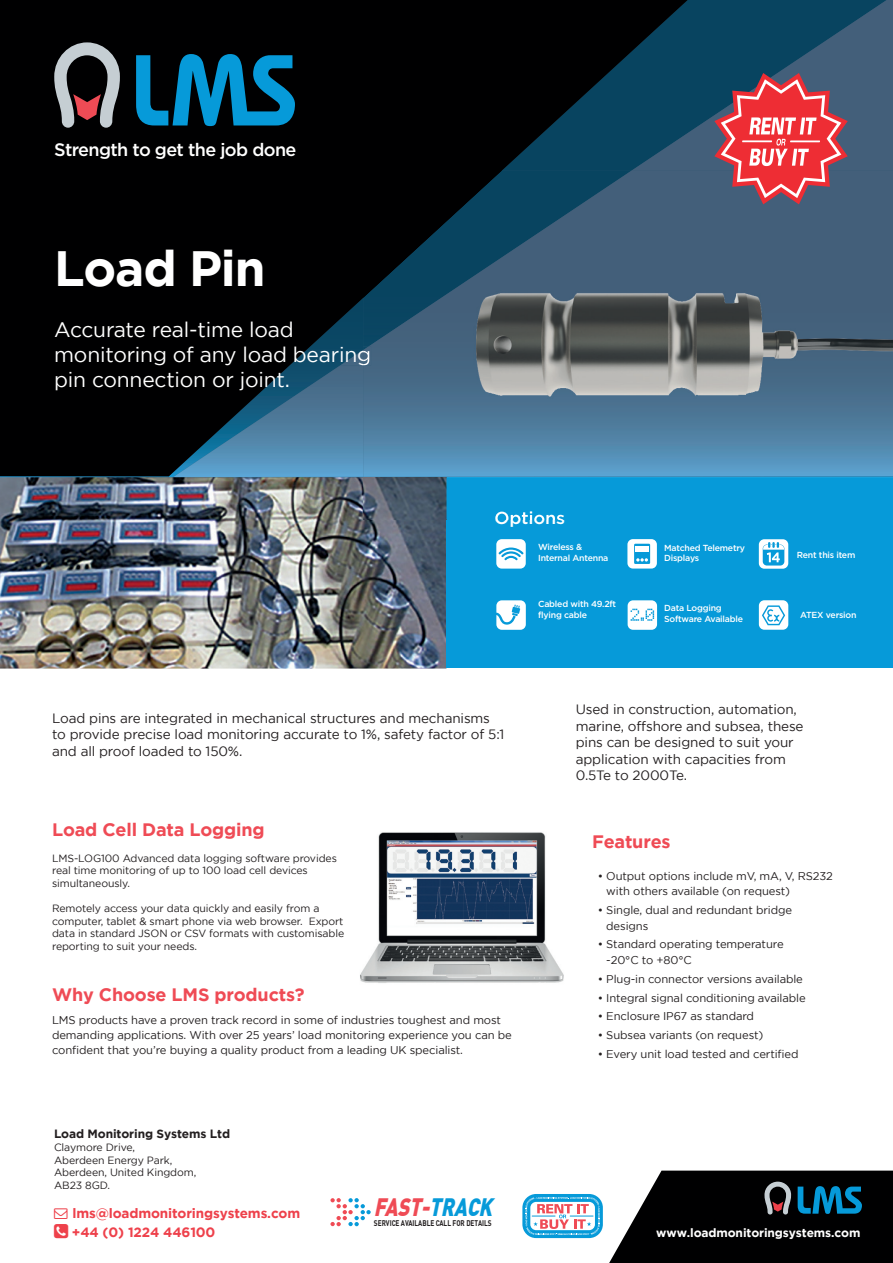
<style>
.page{position:relative;width:893px;height:1263px;background:#fff}
.page>*{position:absolute;margin:0;border:0;box-sizing:border-box;transform-origin:0 0}
.t1{font:700 49.5px "Gotham";letter-spacing:-.025em;color:#fff}
.t2{font:italic 900 24.6px "DIN";color:#ef4b55;scale:.81 1}
.t3{font:21px/25.2px "Gotham";letter-spacing:-.01em;color:#fff}
.t4{font:700 18px "Gotham";letter-spacing:-.01em;color:#ef4b55}
.t5{font:500 18px "Gotham";letter-spacing:-.035em;color:#fff}
.t6{font:500 18px "Gotham";letter-spacing:-.01em;color:#fff}
.t7{font:13.5px/16.5px "Gotham";letter-spacing:-.01em;color:#231f20}
.t8{font:700 13.5px/19.8px "Gotham";letter-spacing:-.01em;color:#ee414b}
.t9{font:700 12px "Gotham";letter-spacing:-.01em;color:#fff}
.t10{font:700 12px "Gotham";letter-spacing:-.01em;color:#231f20}
.t11{font:11.25px/15.5px "Gotham";letter-spacing:-.01em;color:#231f20}
.t12{font:10.5px/12.6px "Gotham";letter-spacing:-.01em;color:#231f20}
.t13{font:500 8.85px/10.5px "Gotham";letter-spacing:-.025em;color:#fff}
.t14{font:700 8.1px "DIN";color:#231f20;scale:.8 1}
.s1{color:#069ad9}
</style>
<div class="page">
<div style="left:0;top:0;width:173px;height:476px;background:#000001"></div>
<svg style="left:173px;top:0;width:720px;height:477px;background:#0c1e29"></svg>
<img style="left:0;top:477px;width:446px;height:191px">
<div style="left:446px;top:477px;width:447px;height:190px;background:#069ad9"></div>
<img style="left:360px;top:832px;width:204px;height:151px">
<svg style="left:496px;top:539px;width:30px;height:30px"></svg>
<svg style="left:759px;top:600px;width:29px;height:30px"></svg>
<svg style="left:496px;top:600px;width:30px;height:30px"></svg>
<svg style="left:627px;top:539px;width:30px;height:29px"></svg>
<svg style="left:628px;top:600px;width:29px;height:30px"></svg>
<svg style="left:759px;top:539px;width:29px;height:30px"></svg>
<img style="left:363px;top:170px;width:530px;height:349px">
<img style="left:363px;top:170px;width:139px;height:128px">
<svg style="left:340px;top:347px;width:23px;height:18px"></svg>
<img style="left:363px;top:347px;width:8px;height:18px">
<img style="left:495px;top:511px;width:69px;height:8px">
<svg style="left:330px;top:1198px;width:41px;height:28px"></svg>
<svg style="left:522px;top:1194px;width:81px;height:44px"></svg>
<svg style="left:609px;top:1170px;width:284px;height:93px;background:#1d2225"></svg>
<svg style="left:136px;top:54px;width:159px;height:72px;background:#03567b"></svg>
<svg style="left:54px;top:42px;width:66px;height:86px;background:#61595d"></svg>
<svg style="left:714px;top:73px;width:134px;height:131px;background:#b05966"></svg>
<hr style="left:742px;top:140px;width:30px;height:2px;background:#fff">
<hr style="left:790px;top:140px;width:30px;height:2px;background:#fff">
<h3 class="t5" style="left:54px;top:140px;width:244px">Strength to get the job done</h3>
<h1 class="t1" style="left:54px;top:240px;width:213px">Load Pin</h1>
<h3 class="t3" style="left:54px;top:316px;width:318px">Accurate real-time load monitoring of any load bearing pin connection or joint.</h3>
<h3 class="t6" style="left:494px;top:508px;width:72px">Options</h3>
<p class="t13" style="left:538px;top:542px;width:72px">Wireless &amp;<br>Internal Antenna</p>
<p class="t13" style="left:664px;top:542px;width:82px">Matched Telemetry<br>Displays</p>
<p class="t13" style="left:538px;top:599px;width:80px">Cabled with 49.2ft flying cable</p>
<p class="t13" style="left:800px;top:609px;width:58px">ATEX version</p>
<p class="t13" style="left:797px;top:549px;width:60px">Rent this item</p>
<p class="t13" style="left:664px;top:603px;width:80px">Data Logging<br>Software Available</p>
<p class="t7" style="left:52px;top:709px;width:454px">Load pins are integrated in mechanical structures and mechanisms to provide precise load monitoring accurate to 1%, safety factor of 5:1 and all proof loaded to 150%.</p>
<h3 class="t4" style="left:52px;top:820px;width:214px">Load Cell Data Logging</h3>
<p class="t12" style="left:52px;top:851px;width:286px">LMS-LOG100 Advanced data logging software provides real time monitoring of up to 100 load cell devices simultaneously.</p>
<p class="t12" style="left:52px;top:902px;width:294px">Remotely access your data quickly and easily from a computer, tablet &amp; smart phone via web browser. Export data in standard JSON or CSV formats with customisable reporting to suit your needs.</p>
<h3 class="t4" style="left:52px;top:984px;width:254px">Why Choose LMS products?</h3>
<p class="t11" style="left:52px;top:1012px;width:461px">LMS products have a proven track record in some of industries toughest and most demanding applications. With over 25 years’ load monitoring experience you can be confident that you’re buying a quality product from a leading UK specialist.</p>
<p class="t10" style="left:54px;top:1127px;width:178px">Load Monitoring Systems Ltd</p>
<p class="t12" style="left:54px;top:1141px;width:144px">Claymore Drive,<br>Aberdeen Energy Park,<br>Aberdeen, United Kingdom,<br>AB23 8GD.</p>
<p class="t8" style="left:72px;top:1202px;width:230px">lms@loadmonitoringsystems.com +44 (0) 1224 446100</p>
<h2 class="t2" style="left:374px;top:1190px;width:155px">FAST-<span class="s1">TRACK</span></h2>
<p class="t14" style="left:374px;top:1218px;width:149px">SERVICE AVAILABLE CALL FOR DETAILS</p>
<p class="t7" style="left:576px;top:701px;width:229px">Used in construction, automation, marine, offshore and subsea, these pins can be designed to suit your application with capacities from<br>0.5Te to 2000Te.</p>
<h3 class="t4" style="left:592px;top:831px;width:80px">Features</h3>
<p class="t11" style="left:606px;top:868px;width:228px;text-indent:-9px">• Output options include mV, mA, V, RS232 with others available (on request)</p>
<p class="t11" style="left:606px;top:902px;width:187px;text-indent:-9px">• Single, dual and redundant bridge designs</p>
<p class="t11" style="left:606px;top:936px;width:179px;text-indent:-9px">• Standard operating temperature -20°C to +80°C</p>
<p class="t11" style="left:598px;top:971px;width:207px">• Plug-in connector versions available</p>
<p class="t11" style="left:598px;top:990px;width:209px">• Integral signal conditioning available</p>
<p class="t11" style="left:598px;top:1008px;width:158px">• Enclosure IP67 as standard</p>
<p class="t11" style="left:598px;top:1027px;width:167px">• Subsea variants (on request)</p>
<p class="t11" style="left:598px;top:1046px;width:202px">• Every unit load tested and certified</p>
<p class="t9" style="left:656px;top:1226px;width:206px">www.loadmonitoringsystems.com</p>
</div>
